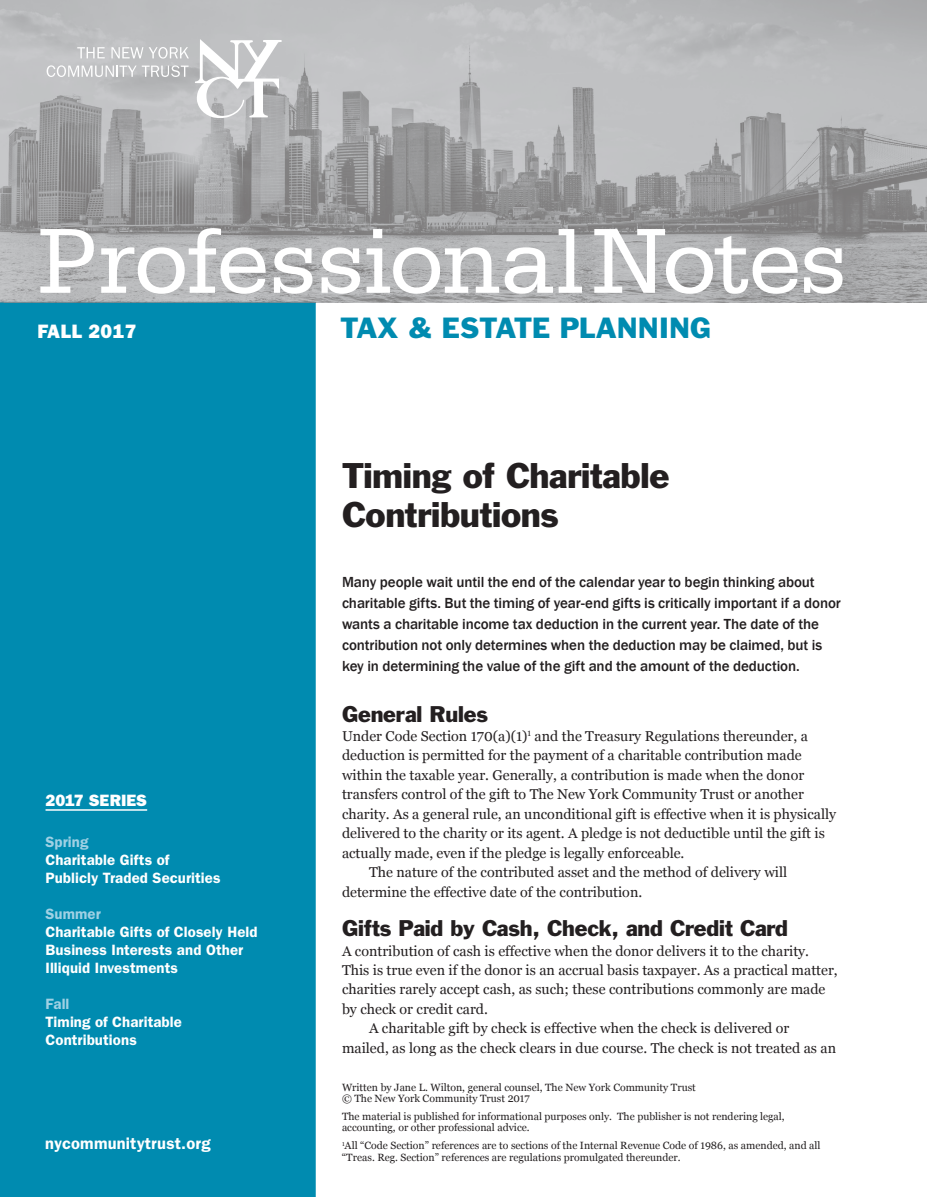
<style>
.page{position:relative;width:927px;height:1197px;background:#fff}
.page>*{position:absolute;margin:0;border:0;box-sizing:border-box;transform-origin:0 0}
.t1{font:97.5px "Serifa";letter-spacing:-.015em;color:#fff}
.t2{font:33px/39px "Franklin Gothic";letter-spacing:-.01em;color:#231f20}
.t3{font:27px "Franklin Gothic";color:#008bb0}
.t4{font:21px "Franklin Gothic";letter-spacing:-.01em;color:#231f20}
.t5{font:800 19.5px "Franklin Gothic";letter-spacing:.02em;color:#fff}
.t6{font:600 16.5px "Franklin Gothic";letter-spacing:.01em;color:#fff}
.t7{font:800 16.5px "Franklin Gothic";color:#fff}
.t8{font:500 15px/21px "Franklin Gothic";letter-spacing:-.005em;color:#231f20}
.t9{font:600 15px/18px "Franklin Gothic";letter-spacing:.005em;color:#fff}
.t10{font:600 15px "Franklin Gothic";letter-spacing:.005em;color:#a0d1e4}
.t11{font:14.25px "Georgia";color:#231f20}
.t12{font:10.5px/11.2px "Georgia";color:#231f20}
</style>
<div class="page">
<div style="left:0;top:303px;width:316px;height:894px;background:#008bb0"></div>
<img style="left:0;top:0;width:927px;height:303px">
<hr style="left:46px;top:809px;width:101px;height:2px;background:#fff">
<svg style="left:77px;top:47px;width:28px;height:11px"></svg>
<svg style="left:111px;top:47px;width:32px;height:11px"></svg>
<svg style="left:149px;top:47px;width:40px;height:12px"></svg>
<svg style="left:47px;top:65px;width:142px;height:12px"></svg>
<svg style="left:195px;top:39px;width:87px;height:80px"></svg>
<svg style="left:0;top:0;width:5px;height:5px"></svg>
<svg style="left:0;top:1192px;width:5px;height:5px"></svg>
<svg style="left:922px;top:0;width:5px;height:5px"></svg>
<h1 class="t1" style="left:38px;top:207px;width:812px">Professional Notes</h1>
<h3 class="t5" style="left:38px;top:320px;width:101px">FALL 2017</h3>
<h3 class="t3" style="left:340px;top:310px;width:372px">TAX &amp; ESTATE PLANNING</h3>
<p class="t7" style="left:46px;top:791px;width:103px">2017 SERIES</p>
<p class="t10" style="left:46px;top:833px;width:44px">Spring</p>
<p class="t9" style="left:46px;top:851px;width:177px">Charitable Gifts of<br>Publicly Traded Securities</p>
<p class="t10" style="left:46px;top:905px;width:57px">Summer</p>
<p class="t9" style="left:46px;top:923px;width:214px">Charitable Gifts of Closely Held<br>Business Interests and Other<br>Illiquid Investments</p>
<p class="t10" style="left:46px;top:995px;width:25px">Fall</p>
<p class="t9" style="left:46px;top:1013px;width:138px">Timing of Charitable<br>Contributions</p>
<p class="t6" style="left:45px;top:1133px;width:167px">nycommunitytrust.org</p>
<h2 class="t2" style="left:342px;top:455px;width:329px">Timing of Charitable<br>Contributions</h2>
<p class="t8" style="left:342px;top:571px;width:500px">Many people wait until the end of the calendar year to begin thinking about charitable gifts. But the timing of year-end gifts is critically important if a donor wants a charitable income tax deduction in the current year. The date of the contribution not only determines when the deduction may be claimed, but is key in determining the value of the gift and the amount of the deduction.</p>
<h3 class="t4" style="left:342px;top:700px;width:148px">General Rules</h3>
<p class="t11" style="left:342px;top:728px;width:467px">Under Code Section 170(a)(1)<sup>1</sup> and the Treasury Regulations thereunder, a</p>
<p class="t11" style="left:342px;top:747px;width:461px">deduction is permitted for the payment of a charitable contribution made</p>
<p class="t11" style="left:342px;top:767px;width:464px">within the taxable year. Generally, a contribution is made when the donor</p>
<p class="t11" style="left:342px;top:786px;width:463px">transfers control of the gift to The New York Community Trust or another</p>
<p class="t11" style="left:342px;top:806px;width:496px">charity. As a general rule, an unconditional gift is effective when it is physically</p>
<p class="t11" style="left:342px;top:825px;width:484px">delivered to the charity or its agent. A pledge is not deductible until the gift is</p>
<p class="t11" style="left:342px;top:845px;width:344px">actually made, even if the pledge is legally enforceable.</p>
<p class="t11" style="left:369px;top:864px;width:420px">The nature of the contributed asset and the method of delivery will</p>
<p class="t11" style="left:342px;top:884px;width:302px">determine the effective date of the contribution.</p>
<h3 class="t4" style="left:342px;top:915px;width:448px">Gifts Paid by Cash, Check, and Credit Card</h3>
<p class="t11" style="left:342px;top:943px;width:469px">A contribution of cash is effective when the donor delivers it to the charity.</p>
<p class="t11" style="left:342px;top:962px;width:497px">This is true even if the donor is an accrual basis taxpayer. As a practical matter,</p>
<p class="t11" style="left:342px;top:981px;width:485px">charities rarely accept cash, as such; these contributions commonly are made</p>
<p class="t11" style="left:342px;top:1001px;width:147px">by check or credit card.</p>
<p class="t11" style="left:369px;top:1020px;width:422px">A charitable gift by check is effective when the check is delivered or</p>
<p class="t11" style="left:342px;top:1040px;width:496px">mailed, as long as the check clears in due course. The check is not treated as an</p>
<p class="t12" style="left:342px;top:1081px;width:355px">Written by Jane L. Wilton, general counsel, The New York Community Trust © The New York Community Trust 2017</p>
<p class="t12" style="left:342px;top:1111px;width:444px">The material is published for informational purposes only. The publisher is not rendering legal, accounting, or other professional advice.</p>
<p class="t12" style="left:342px;top:1140px;width:480px"><sup>1</sup>All “Code Section” references are to sections of the Internal Revenue Code of 1986, as amended, and all “Treas. Reg. Section” references are regulations promulgated thereunder.</p>
</div>
